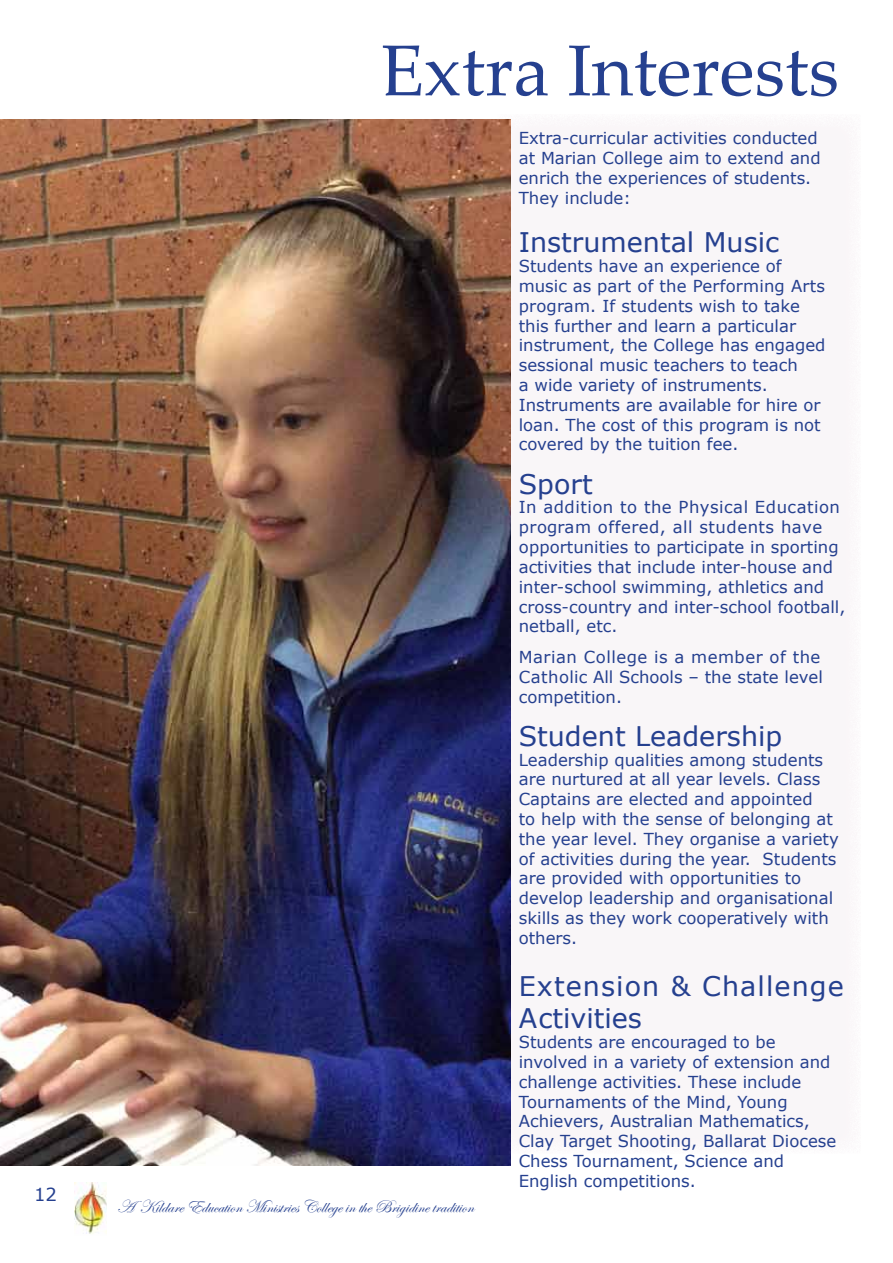
<style>
.page{position:relative;width:893px;height:1263px;background:#fff}
.page>*{position:absolute;margin:0;border:0;box-sizing:border-box;transform-origin:0 0}
.t1{font:72px "Palatino Linotype";color:#25408f}
.t2{font:27px "Verdana";color:#25408f}
.t3{font:27px/32.4px "Verdana";letter-spacing:.04em;color:#25408f}
.t4{font:18px "Edwardian Script ITC";color:#25408f}
.t5{font:18px "Verdana";color:#25408f}
.t6{font:16.5px/19.8px "Verdana";color:#25408f}
</style>
<div class="page">
<img style="left:74px;top:1182px;width:32px;height:52px">
<div style="left:497px;top:114px;width:364px;height:1039px;background:#f9f6f8"></div>
<img style="left:0;top:120px;width:510px;height:1046px">
<p class="t5" style="left:34px;top:1182px;width:24px">12</p>
<h1 class="t1" style="left:380px;top:20px;width:460px">Extra Interests</h1>
<p class="t6" style="left:519px;top:128px;width:303px">Extra-curricular activities conducted at Marian College aim to extend and enrich the experiences of students.<br>They include:</p>
<h2 class="t2" style="left:519px;top:224px;width:262px">Instrumental Music</h2>
<p class="t6" style="left:519px;top:256px;width:308px">Students have an experience of music as part of the Performing Arts program. If students wish to take this further and learn a particular instrument, the College has engaged sessional music teachers to teach<br>a wide variety of instruments.<br>Instruments are available for hire or loan. The cost of this program is not covered by the tuition fee.</p>
<h2 class="t2" style="left:519px;top:465px;width:75px">Sport</h2>
<p class="t6" style="left:519px;top:497px;width:328px">In addition to the Physical Education program offered, all students have opportunities to participate in sporting activities that include inter-house and inter-school swimming, athletics and cross-country and inter-school football, netball, etc.</p>
<p class="t6" style="left:519px;top:647px;width:306px">Marian College is a member of the<br>Catholic All Schools – the state level competition.</p>
<h2 class="t2" style="left:519px;top:717px;width:265px">Student Leadership</h2>
<p class="t6" style="left:519px;top:749px;width:322px">Leadership qualities among students are nurtured at all year levels. Class Captains are elected and appointed<br>to help with the sense of belonging at the year level. They organise a variety of activities during the year. Students are provided with opportunities to develop leadership and organisational skills as they work cooperatively with others.</p>
<h2 class="t3" style="left:519px;top:970px;width:327px">Extension &amp; Challenge<br>Activities</h2>
<p class="t6" style="left:519px;top:1032px;width:319px">Students are encouraged to be involved in a variety of extension and challenge activities. These include Tournaments of the Mind, Young Achievers, Australian Mathematics, Clay Target Shooting, Ballarat Diocese Chess Tournament, Science and English competitions.</p>
<p class="t4" style="left:117px;top:1197px;width:358px">A Kildare Education Ministries College in the Brigidine tradition</p>
</div>
